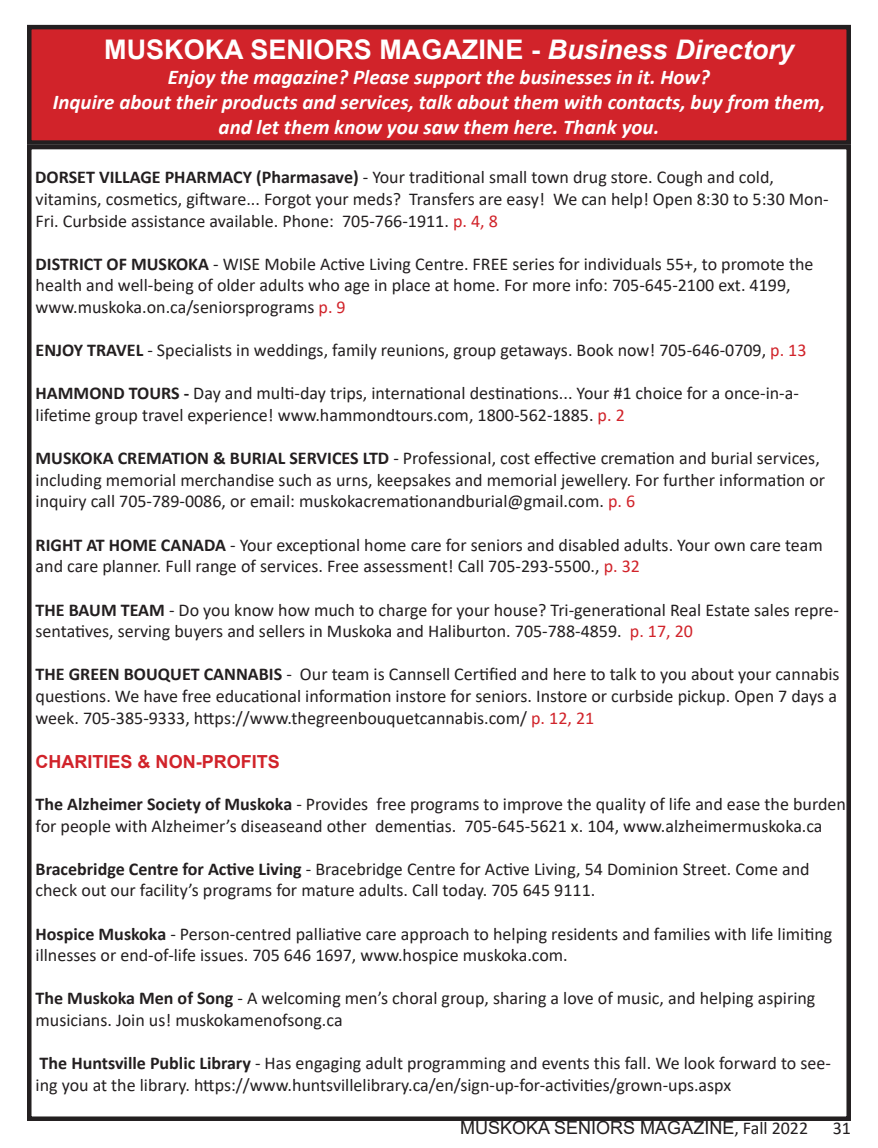
<style>
.page{position:relative;width:878px;height:1148px;background:#fff}
.page>*{position:absolute;margin:0;border:0;box-sizing:border-box;transform-origin:0 0}
.t1{font:700 27px "Arial";color:#fff}
.t2{font:italic 700 21px "Calibri";color:#fff}
.t3{font:18px "Calibri";color:#231f20}
.t4{font:18px "Arial";color:#231f20}
.t5{font:700 18px "Arial";color:#d1232a}
.s1{font-style:italic}
.s2{font-weight:700}
.s3{color:#d1232a}
.s4{font-family:"Calibri"}
</style>
<div class="page">
<div style="left:29px;top:27px;width:819px;height:116px;background:#d1232a"></div>
<div style="left:27px;top:25px;width:823px;height:120px;border:4px solid #231f20"></div>
<div style="left:27px;top:145px;width:823px;height:975px;border:4px solid #231f20"></div>
<p class="t1" style="left:104px;top:30px;width:691px">MUSKOKA SENIORS MAGAZINE - <span class="s1">Business Directory</span></p>
<p class="t2" style="left:168px;top:62px;width:543px">Enjoy the magazine? Please support the businesses in it. How?</p>
<p class="t2" style="left:53px;top:87px;width:773px">Inquire about their products and services, talk about them with contacts, buy from them,</p>
<p class="t2" style="left:218px;top:112px;width:442px">and let them know you saw them here. Thank you.</p>
<p class="t3" style="left:35px;top:165px;width:740px"><span class="s2">DORSET VILLAGE PHARMACY (Pharmasave)</span> - Your traditional small town drug store. Cough and cold,</p>
<p class="t3" style="left:36px;top:186px;width:794px">vitamins, cosmetics, giftware... Forgot your meds? Transfers are easy! We can help! Open 8:30 to 5:30 Mon-</p>
<p class="t3" style="left:36px;top:208px;width:464px">Fri. Curbside assistance available. Phone: 705-766-1911. <span class="s3">p. 4, 8</span></p>
<p class="t3" style="left:36px;top:251px;width:779px"><span class="s2">DISTRICT OF MUSKOKA</span> - WISE Mobile Active Living Centre. FREE series for individuals 55+, to promote the</p>
<p class="t3" style="left:36px;top:273px;width:756px">health and well-being of older adults who age in place at home. For more info: 705-645-2100 ext. 4199,</p>
<p class="t3" style="left:36px;top:294px;width:311px">www.muskoka.on.ca/seniorsprograms <span class="s3">p. 9</span></p>
<p class="t3" style="left:36px;top:338px;width:772px"><span class="s2">ENJOY TRAVEL</span> - Specialists in weddings, family reunions, group getaways. Book now! 705-646-0709, <span class="s3">p. 13</span></p>
<p class="t3" style="left:36px;top:381px;width:764px"><span class="s2">HAMMOND TOURS -</span> Day and multi-day trips, international destinations... Your #1 choice for a once-in-a-</p>
<p class="t3" style="left:36px;top:402px;width:590px">lifetime group travel experience! www.hammondtours.com, 1800-562-1885. <span class="s3">p. 2</span></p>
<p class="t3" style="left:36px;top:446px;width:785px"><span class="s2">MUSKOKA CREMATION &amp; BURIAL SERVICES LTD</span> - Professional, cost effective cremation and burial services,</p>
<p class="t3" style="left:36px;top:467px;width:791px">including memorial merchandise such as urns, keepsakes and memorial jewellery. For further information or</p>
<p class="t3" style="left:36px;top:489px;width:601px">inquiry call 705-789-0086, or email: muskokacremationandburial@gmail.com. <span class="s3">p. 6</span></p>
<p class="t3" style="left:36px;top:532px;width:788px"><span class="s2">RIGHT AT HOME CANADA</span> - Your exceptional home care for seniors and disabled adults. Your own care team</p>
<p class="t3" style="left:36px;top:554px;width:606px">and care planner. Full range of services. Free assessment! Call 705-293-5500., <span class="s3">p. 32</span></p>
<p class="t3" style="left:36px;top:597px;width:805px"><span class="s2">THE BAUM TEAM</span> - Do you know how much to charge for your house? Tri-generational Real Estate sales repre-</p>
<p class="t3" style="left:36px;top:618px;width:659px">sentatives, serving buyers and sellers in Muskoka and Haliburton. 705-788-4859. <span class="s3">p. 17, 20</span></p>
<p class="t3" style="left:36px;top:662px;width:805px"><span class="s2">THE GREEN BOUQUET CANNABIS</span> - Our team is Cannsell Certified and here to talk to you about your cannabis</p>
<p class="t3" style="left:36px;top:683px;width:802px">questions. We have free educational information instore for seniors. Instore or curbside pickup. Open 7 days a</p>
<p class="t3" style="left:36px;top:705px;width:560px">week. 705-385-9333, https://www.thegreenbouquetcannabis.com/ <span class="s3">p. 12, 21</span></p>
<p class="t5" style="left:36px;top:749px;width:246px">CHARITIES &amp; NON-PROFITS</p>
<p class="t3" style="left:36px;top:791px;width:811px"><span class="s2">The Alzheimer Society of Muskoka</span> - Provides free programs to improve the quality of life and ease the burden</p>
<p class="t3" style="left:36px;top:813px;width:788px">for people with Alzheimer’s diseaseand other dementias. 705-645-5621 x. 104, www.alzheimermuskoka.ca</p>
<p class="t3" style="left:36px;top:856px;width:775px"><span class="s2">Bracebridge Centre for Active Living</span> - Bracebridge Centre for Active Living, 54 Dominion Street. Come and</p>
<p class="t3" style="left:36px;top:878px;width:561px">check out our facility’s programs for mature adults. Call today. 705 645 9111.</p>
<p class="t3" style="left:36px;top:921px;width:798px"><span class="s2">Hospice Muskoka</span> - Person-centred palliative care approach to helping residents and families with life limiting</p>
<p class="t3" style="left:36px;top:942px;width:533px">illnesses or end-of-life issues. 705 646 1697, www.hospice muskoka.com.</p>
<p class="t3" style="left:36px;top:986px;width:781px"><span class="s2">The Muskoka Men of Song</span> - A welcoming men’s choral group, sharing a love of music, and helping aspiring</p>
<p class="t3" style="left:36px;top:1007px;width:308px">musicians. Join us! muskokamenofsong.ca</p>
<p class="t3" style="left:40px;top:1050px;width:792px"><span class="s2">The Huntsville Public Library</span> - Has engaging adult programming and events this fall. We look forward to see-</p>
<p class="t3" style="left:36px;top:1072px;width:697px">ing you at the library. https://www.huntsvillelibrary.ca/en/sign-up-for-activities/grown-ups.aspx</p>
<p class="t4" style="left:460px;top:1115px;width:349px">MUSKOKA SENIORS MAGAZINE<span class="s4">, Fall 2022</span></p>
<p class="t3" style="left:832px;top:1116px;width:20px">31</p>
</div>
